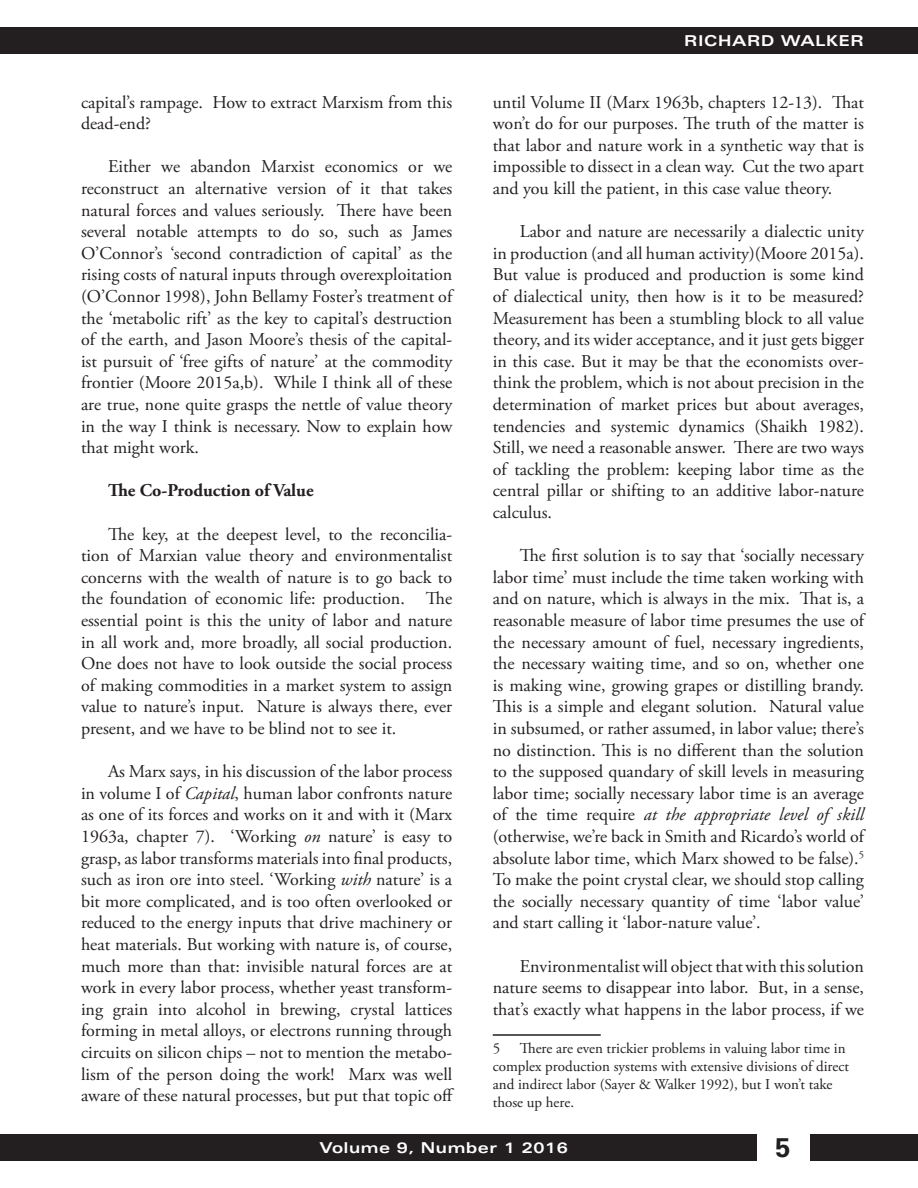
<style>
.page{position:relative;width:918px;height:1188px;background:#fff}
.page>*{position:absolute;margin:0;border:0;box-sizing:border-box;transform-origin:0 0}
.t1{font:700 27px "Univers LT Std";color:#231f20}
.t2{font:18px/21.6px "Adobe Garamond Pro";color:#231f20;text-align:justify}
.t3{font:700 18px "Adobe Garamond Pro";color:#231f20}
.t4{font:15px/18px "Adobe Garamond Pro";color:#231f20}
.t5{font:700 expanded 15px "Univers LT Std";letter-spacing:.04em;color:#fff}
.s1{font-style:italic}
</style>
<div class="page">
<div style="left:0;top:27px;width:918px;height:27px;background:#231f20"></div>
<div style="left:0;top:1134px;width:756px;height:27px;background:#231f20"></div>
<div style="left:810px;top:1134px;width:108px;height:27px;background:#231f20"></div>
<hr style="left:493px;top:1034px;width:108px;height:2px;background:#231f20">
<p class="t2" style="left:81px;top:92px;width:373px">capital’s rampage. How to extract Marxism from this dead-end?</p>
<p class="t2" style="left:81px;top:156px;width:373px;text-indent:27px">Either we abandon Marxist economics or we reconstruct an alternative version of it that takes natural forces and values seriously. There have been several notable attempts to do so, such as James O’Connor’s ‘second contradiction of capital’ as the rising costs of natural inputs through overexploitation (O’Connor 1998), John Bellamy Foster’s treatment of the ‘metabolic rift’ as the key to capital’s destruction of the earth, and Jason Moore’s thesis of the capital&shy;ist pursuit of ‘free gifts of nature’ at the commodity frontier (Moore 2015a,b). While I think all of these are true, none quite grasps the nettle of value theory in the way I think is necessary. Now to explain how that might work.</p>
<p class="t3" style="left:108px;top:480px;width:207px">The Co-Production of Value</p>
<p class="t2" style="left:81px;top:524px;width:373px;text-indent:27px">The key, at the deepest level, to the reconcilia&shy;tion of Marxian value theory and environmentalist concerns with the wealth of nature is to go back to the foundation of economic life: production. The essential point is this the unity of labor and nature in all work and, more broadly, all social production.<br>One does not have to look outside the social process of making commodities in a market system to assign value to nature’s input. Nature is always there, ever present, and we have to be blind not to see it.</p>
<p class="t2" style="left:81px;top:761px;width:375px;text-indent:27px">As Marx says, in his discussion of the labor process in volume I of <span class="s1">Capital</span>, human labor confronts nature as one of its forces and works on it and with it (Marx 1963a, chapter 7). ‘Working <span class="s1">on</span> nature’ is easy to grasp, as labor transforms materials into final products, such as iron ore into steel. ‘Working <span class="s1">with</span> nature’ is a bit more complicated, and is too often overlooked or reduced to the energy inputs that drive machinery or heat materials. But working with nature is, of course, much more than that: invisible natural forces are at work in every labor process, whether yeast transform&shy;ing grain into alcohol in brewing, crystal lattices forming in metal alloys, or electrons running through circuits on silicon chips – not to mention the metabo&shy;lism of the person doing the work! Marx was well aware of these natural processes, but put that topic off</p>
<p class="t5" style="left:684px;top:32px;width:181px">RICHARD WALKER</p>
<p class="t2" style="left:493px;top:92px;width:373px">until Volume II (Marx 1963b, chapters 12-13). That won’t do for our purposes. The truth of the matter is that labor and nature work in a synthetic way that is impossible to dissect in a clean way. Cut the two apart and you kill the patient, in this case value theory.</p>
<p class="t2" style="left:493px;top:221px;width:373px;text-indent:27px">Labor and nature are necessarily a dialectic unity in production (and all human activity)(Moore 2015a).<br>But value is produced and production is some kind of dialectical unity, then how is it to be measured?<br>Measurement has been a stumbling block to all value theory, and its wider acceptance, and it just gets bigger in this case. But it may be that the economists over&shy;think the problem, which is not about precision in the determination of market prices but about averages, tendencies and systemic dynamics (Shaikh 1982).<br>Still, we need a reasonable answer. There are two ways of tackling the problem: keeping labor time as the central pillar or shifting to an additive labor-nature calculus.</p>
<p class="t2" style="left:493px;top:545px;width:373px;text-indent:27px">The first solution is to say that ‘socially necessary labor time’ must include the time taken working with and on nature, which is always in the mix. That is, a reasonable measure of labor time presumes the use of the necessary amount of fuel, necessary ingredients, the necessary waiting time, and so on, whether one is making wine, growing grapes or distilling brandy.<br>This is a simple and elegant solution. Natural value in subsumed, or rather assumed, in labor value; there’s no distinction. This is no different than the solution to the supposed quandary of skill levels in measuring labor time; socially necessary labor time is an average of the time require <span class="s1">at the appropriate level of skill </span>(otherwise, we’re back in Smith and Ricardo’s world of absolute labor time, which Marx showed to be false).<sup>5<br></sup>To make the point crystal clear, we should stop calling the socially necessary quantity of time ‘labor value’ and start calling it ‘labor-nature value’.</p>
<p class="t2" style="left:493px;top:956px;width:373px;text-indent:27px">Environmentalist will object that with this solution nature seems to disappear into labor. But, in a sense, that’s exactly what happens in the labor process, if we</p>
<p class="t4" style="left:493px;top:1040px;width:9px">5</p>
<p class="t4" style="left:493px;top:1040px;width:358px;text-indent:27px">There are even trickier problems in valuing labor time in complex production systems with extensive divisions of direct and indirect labor (Sayer &amp; Walker 1992), but I won’t take those up here.</p>
<p class="t5" style="left:320px;top:1139px;width:250px">Volume 9, Number 1 2016</p>
<h1 class="t1" style="left:775px;top:1132px;width:17px">5</h1>
</div>
